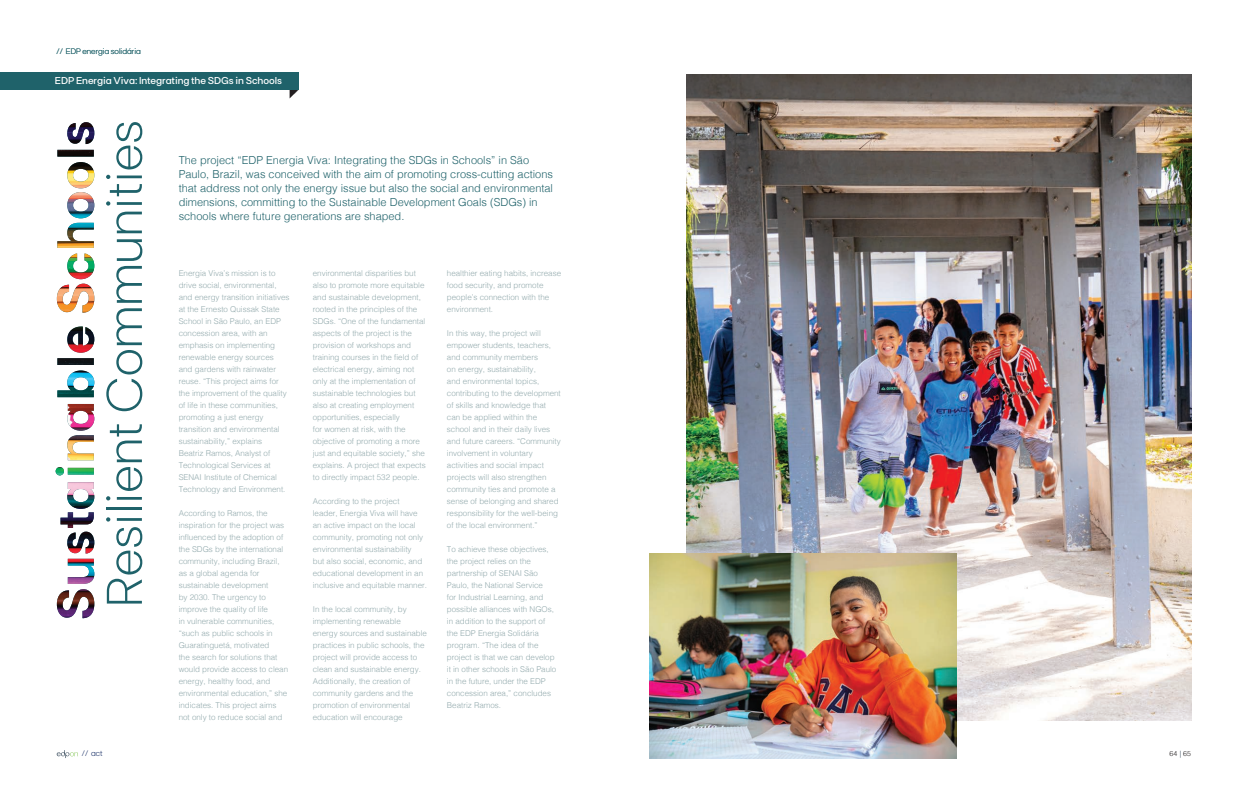
<style>
.page{position:relative;width:1248px;height:794px;background:#fff}
.page>*{position:absolute;margin:0;border:0;box-sizing:border-box;transform-origin:0 0}
.t1{font:300 50px "FT Base";color:#1f626a}
.Entrada1{font:300 11px/14px "Helvetica";color:#1f626a}
.Subtitulo_cor{font:500 10px "FT Base";letter-spacing:-.005em;color:#fff}
.Txt_caixa1{font:300 8px/12px "Helvetica";color:#94abae}
.t2{font:300 8px "FT Base";color:#1f626a}
.t3{font:300 8px "FT Base";color:#001b57}
.t4{font:300 7px "Helvetica";color:#231f20}
.s1{color:#374a5b}
</style>
<div class="page">
<svg style="left:57px;top:750px;width:21px;height:8px"></svg>
<img style="left:686px;top:75px;width:505px;height:645px">
<svg style="left:56px;top:512px;width:38px;height:106px"></svg>
<img style="left:56px;top:122px;width:38px;height:387px">
<svg style="left:289px;top:90px;width:9px;height:8px"></svg>
<div style="left:0;top:73px;width:298px;height:17px;background:#1f626a"></div>
<img style="left:650px;top:554px;width:306px;height:204px">
<p class="t2" style="left:57px;top:47px;width:86px">// EDP energia solidária</p>
<p class="Subtitulo_cor" style="left:55px;top:75px;width:229px">EDP Energia Viva: Integrating the SDGs in Schools</p>
<p class="t1" style="left:95px;top:607px;width:488px;rotate:-90deg">Resilient Communities</p>
<p class="Entrada1" style="left:179px;top:152px;width:376px">The project “EDP Energia Viva: Integrating the SDGs in Schools” in São Paulo, Brazil, was conceived with the aim of promoting cross-cutting actions that address not only the energy issue but also the social and environmental dimensions, committing to the Sustainable Development Goals (SDGs) in schools where future generations are shaped.</p>
<p class="Txt_caixa1" style="left:179px;top:267px;width:112px">Energia Viva’s mission is to drive social, environmental, and energy transition initiatives at the Ernesto Quissak State<br>School in São Paulo, an EDP concession area, with an emphasis on implementing renewable energy sources and gardens with rainwater reuse. “This project aims for the improvement of the quality of life in these communities, promoting a just energy transition and environmental sustainability,” explains<br>Beatriz Ramos, Analyst of<br>Technological Services at<br>SENAI Institute of Chemical<br>Technology and Environment.</p>
<p class="Txt_caixa1" style="left:179px;top:507px;width:111px">According to Ramos, the inspiration for the project was influenced by the adoption of the SDGs by the international community, including Brazil, as a global agenda for sustainable development<br>by 2030. The urgency to improve the quality of life<br>in vulnerable communities, “such as public schools in<br>Guaratinguetá, motivated<br>the search for solutions that would provide access to clean energy, healthy food, and environmental education,” she indicates. This project aims not only to reduce social and</p>
<p class="Txt_caixa1" style="left:313px;top:267px;width:114px">environmental disparities but also to promote more equitable and sustainable development, rooted in the principles of the<br>SDGs. “One of the fundamental aspects of the project is the provision of workshops and training courses in the field of electrical energy, aiming not only at the implementation of sustainable technologies but also at creating employment opportunities, especially<br>for women at risk, with the objective of promoting a more just and equitable society,” she explains. A project that expects to directly impact 532 people.</p>
<p class="Txt_caixa1" style="left:313px;top:495px;width:116px">According to the project<br>leader, Energia Viva will have an active impact on the local community, promoting not only environmental sustainability<br>but also social, economic, and educational development in an inclusive and equitable manner.</p>
<p class="Txt_caixa1" style="left:313px;top:603px;width:116px">In the local community, by implementing renewable energy sources and sustainable practices in public schools, the project will provide access to clean and sustainable energy.<br>Additionally, the creation of community gardens and the promotion of environmental education will encourage</p>
<p class="Txt_caixa1" style="left:447px;top:267px;width:116px">healthier eating habits, increase food security, and promote people’s connection with the environment.</p>
<p class="Txt_caixa1" style="left:447px;top:327px;width:115px">In this way, the project will empower students, teachers, and community members<br>on energy, sustainability,<br>and environmental topics, contributing to the development of skills and knowledge that can be applied within the school and in their daily lives and future careers. “Community involvement in voluntary activities and social impact projects will also strengthen community ties and promote a sense of belonging and shared responsibility for the well-being of the local environment.”</p>
<p class="Txt_caixa1" style="left:447px;top:543px;width:111px">To achieve these objectives, the project relies on the partnership of SENAI São<br>Paulo, the National Service<br>for Industrial Learning, and possible alliances with NGOs, in addition to the support of the EDP Energia Solidária program. “The idea of the project is that we can develop it in other schools in São Paulo in the future, under the EDP concession area,” concludes<br>Beatriz Ramos.</p>
<p class="t3" style="left:82px;top:749px;width:22px">// act</p>
<p class="t4" style="left:1169px;top:748px;width:23px">64 <span class="s1">|</span> 65</p>
</div>
